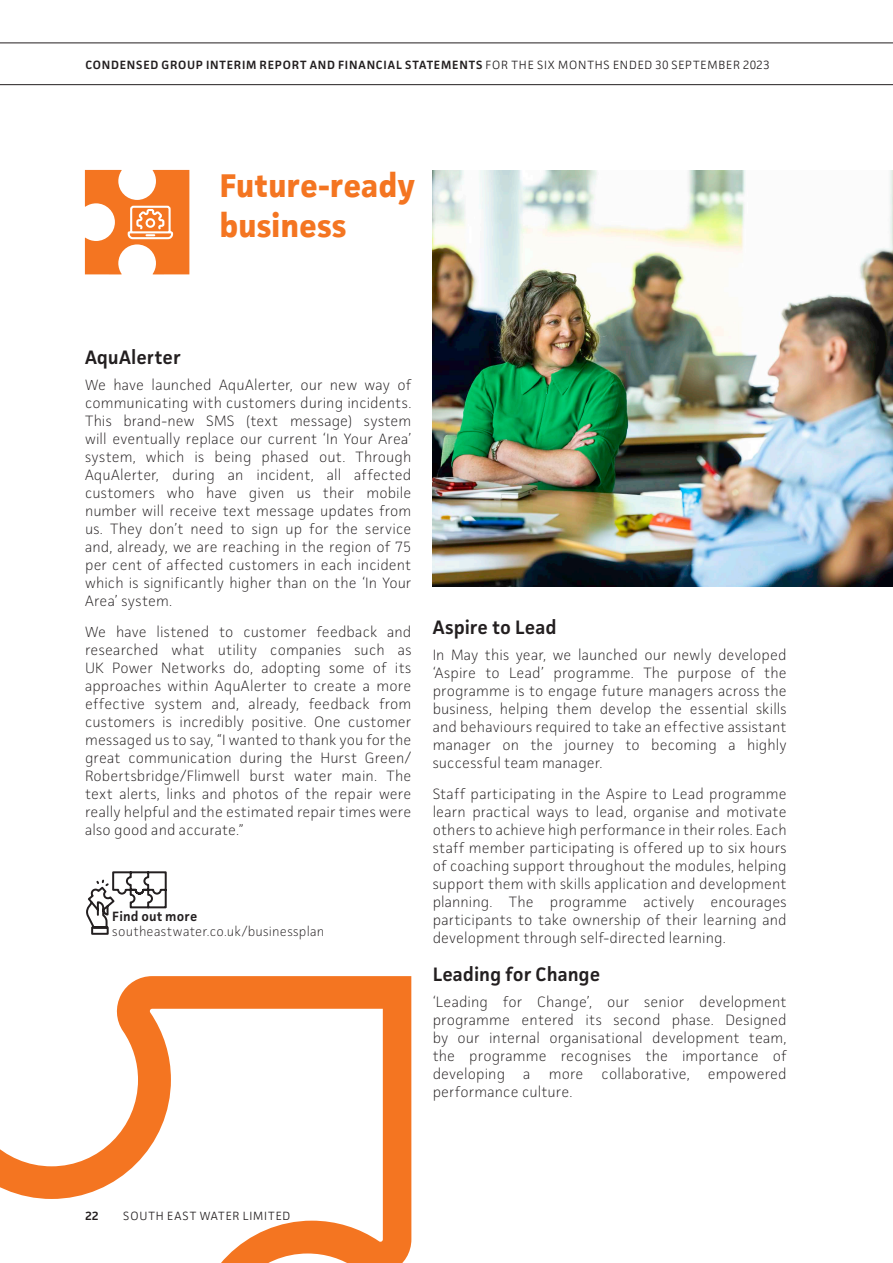
<style>
.page{position:relative;width:893px;height:1263px;background:#fff}
.page>*{position:absolute;margin:0;border:0;box-sizing:border-box;transform-origin:0 0}
.t1{font:700 33px/40.5px "Facit";letter-spacing:-.005em;color:#f47521}
._2022_Sub_Head_1_-_13pt_Semi_bold{font:600 19.5px "Facit";color:#231f20}
._2022_Body_Copy_10pt_Ex_Light{font:200 15px/18px "Facit";letter-spacing:.005em;color:#231f20;text-align:justify}
.t2{font:200 13.5px/15px "Facit";letter-spacing:.015em;color:#231f20}
.t3{font:600 12px "Facit";letter-spacing:.065em;color:#231f20}
.t4{font:300 12px "Facit";letter-spacing:.075em;color:#231f20}
.s1{font-weight:300}
.s2{font-weight:600}
</style>
<div class="page">
<svg style="left:0;top:976px;width:411px;height:287px"></svg>
<svg style="left:0;top:43px;width:893px;height:42px"></svg>
<img style="left:433px;top:170px;width:460px;height:417px">
<svg style="left:85px;top:170px;width:104px;height:104px"></svg>
<svg style="left:86px;top:871px;width:81px;height:64px"></svg>
<p class="t3" style="left:85px;top:57px;width:686px">CONDENSED GROUP INTERIM REPORT AND FINANCIAL STATEMENTS <span class="s1">FOR THE SIX MONTHS ENDED 30 SEPTEMBER 2023</span></p>
<p class="t1" style="left:219px;top:165px;width:197px">Future-ready business</p>
<p class="_2022_Sub_Head_1_-_13pt_Semi_bold" style="left:85px;top:345px;width:97px">AquAlerter</p>
<p class="_2022_Body_Copy_10pt_Ex_Light" style="left:85px;top:376px;width:328px">We have launched AquAlerter, our new way of communicating with customers during incidents.<br>This brand-new SMS (text message) system will eventually replace our current ‘In Your Area’ system, which is being phased out. Through AquAlerter, during an incident, all affected customers who have given us their mobile number will receive text message updates from us. They don’t need to sign up for the service and, already, we are reaching in the region of 75 per cent of affected customers in each incident which is significantly higher than on the ‘In Your Area’ system.</p>
<p class="_2022_Body_Copy_10pt_Ex_Light" style="left:85px;top:622px;width:328px">We have listened to customer feedback and researched what utility companies such as UK Power Networks do, adopting some of its approaches within AquAlerter to create a more effective system and, already, feedback from customers is incredibly positive. One customer messaged us to say, “I wanted to thank you for the great communication during the Hurst Green/ Robertsbridge/Flimwell burst water main. The text alerts, links and photos of the repair were really helpful and the estimated repair times were also good and accurate.”</p>
<p class="_2022_Sub_Head_1_-_13pt_Semi_bold" style="left:433px;top:615px;width:125px">Aspire to Lead</p>
<p class="_2022_Body_Copy_10pt_Ex_Light" style="left:433px;top:646px;width:356px">In May this year, we launched our newly developed ‘Aspire to Lead’ programme. The purpose of the programme is to engage future managers across the business, helping them develop the essential skills and behaviours required to take an effective assistant manager on the journey to becoming a highly successful team manager.</p>
<p class="_2022_Body_Copy_10pt_Ex_Light" style="left:433px;top:784px;width:356px">Staff participating in the Aspire to Lead programme learn practical ways to lead, organise and motivate others to achieve high performance in their roles. Each staff member participating is offered up to six hours of coaching support throughout the modules, helping support them with skills application and development planning. The programme actively encourages participants to take ownership of their learning and development through self-directed learning.</p>
<p class="_2022_Sub_Head_1_-_13pt_Semi_bold" style="left:433px;top:962px;width:169px">Leading for Change</p>
<p class="_2022_Body_Copy_10pt_Ex_Light" style="left:433px;top:993px;width:356px">‘Leading for Change’, our senior development programme entered its second phase. Designed by our internal organisational development team, the programme recognises the importance of developing a more collaborative, empowered performance culture.</p>
<p class="t2" style="left:112px;top:909px;width:213px"><span class="s2">Find out more </span>southeastwater.co.uk/businessplan</p>
<p class="t3" style="left:85px;top:1208px;width:15px">22</p>
<p class="t4" style="left:123px;top:1208px;width:169px">SOUTH EAST WATER LIMITED</p>
</div>
